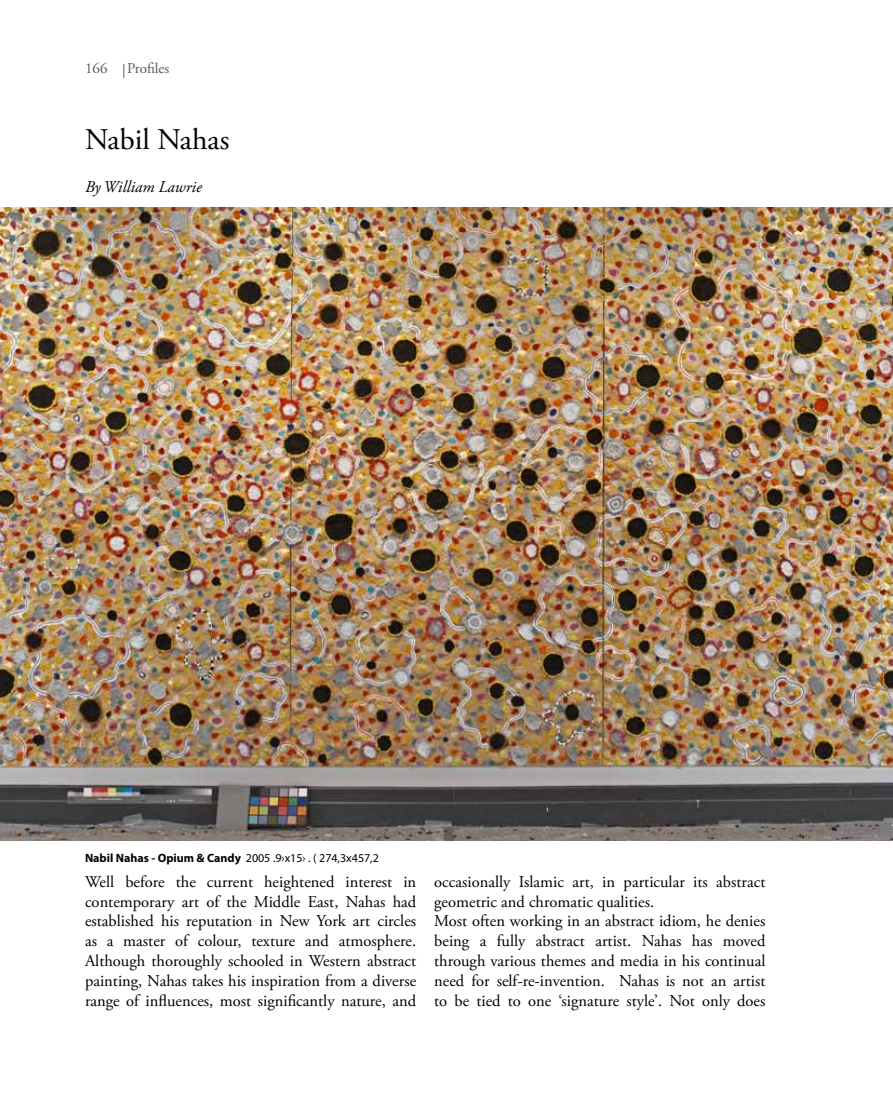
<style>
.page{position:relative;width:893px;height:1106px;background:#fff}
.page>*{position:absolute;margin:0;border:0;box-sizing:border-box;transform-origin:0 0}
.t1{font:30px "Adobe Garamond Pro";color:#000}
.t2{font:16.5px/19.8px "Adobe Garamond Pro";color:#000;text-align:justify}
.t3{font:italic 16.5px "Adobe Garamond Pro";color:#000}
.t4{font:15px "Adobe Garamond Pro";color:#58595b}
.t5{font:12px "Myriad Pro";color:#000}
.s1{font-weight:700}
</style>
<div class="page">
<svg style="left:124px;top:64px;width:1px;height:14px"></svg>
<img style="left:0;top:208px;width:893px;height:632px">
<p class="t4" style="left:85px;top:60px;width:24px">166</p>
<p class="t4" style="left:127px;top:60px;width:44px">Profiles</p>
<h1 class="t1" style="left:85px;top:122px;width:146px">Nabil Nahas</h1>
<p class="t3" style="left:85px;top:176px;width:118px">By William Lawrie</p>
<p class="t5" style="left:85px;top:850px;width:295px"><span class="s1">Nabil Nahas - Opium &amp; Candy</span> 2005 .9›x15› . ( 274,3x457,2</p>
<p class="t2" style="left:85px;top:872px;width:333px">Well before the current heightened interest in contemporary art of the Middle East, Nahas had established his reputation in New York art circles as a master of colour, texture and atmosphere.<br>Although thoroughly schooled in Western abstract painting, Nahas takes his inspiration from a diverse range of influences, most significantly nature, and</p>
<p class="t2" style="left:434px;top:872px;width:333px;text-align:left">occasionally Islamic art, in particular its abstract geometric and chromatic qualities.<br>Most often working in an abstract idiom, he denies being a fully abstract artist. Nahas has moved through various themes and media in his continual need for self-re-invention. Nahas is not an artist to be tied to one ‘signature style’. Not only does</p>
</div>
